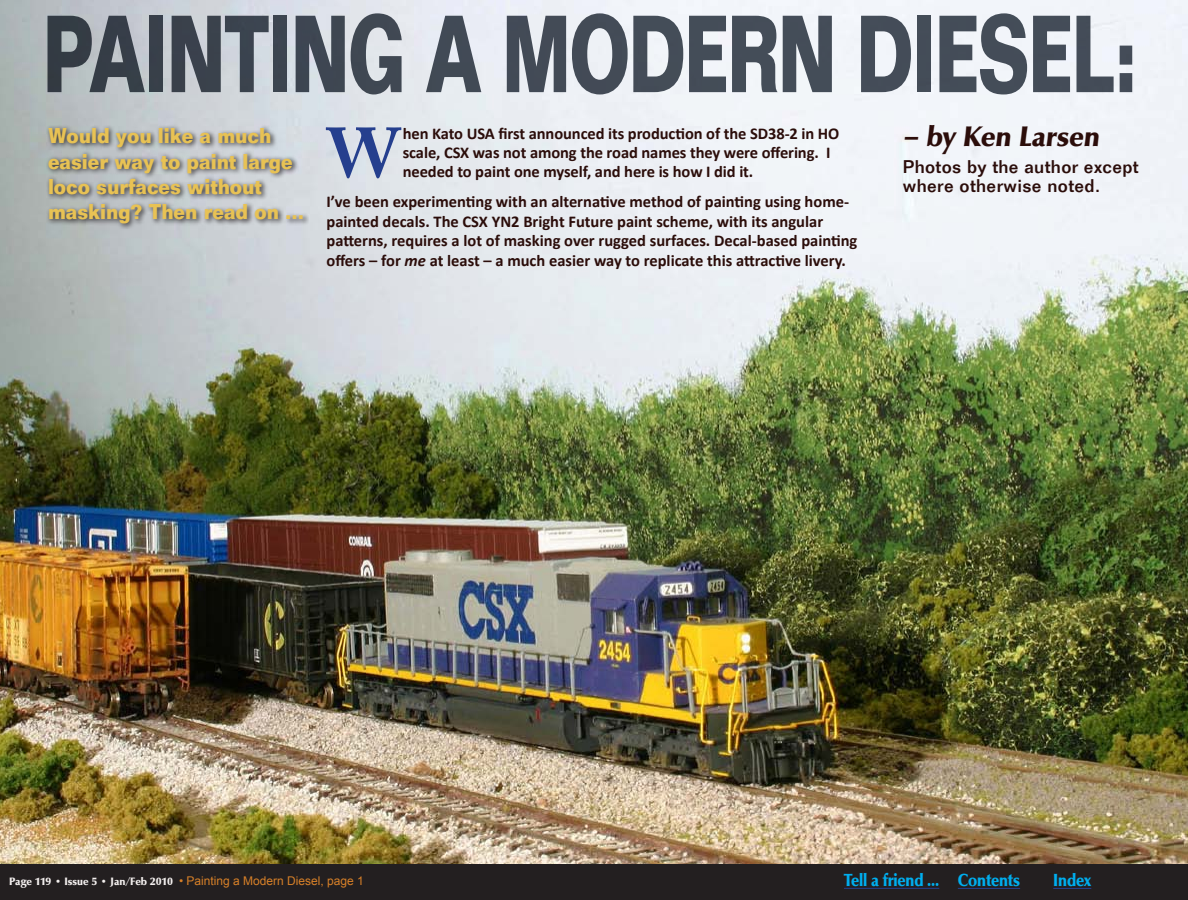
<style>
.page{position:relative;width:1188px;height:900px;background:#fff}
.page>*{position:absolute;margin:0;border:0;box-sizing:border-box;transform-origin:0 0}
.t1{font:700 107px "Folio LT";letter-spacing:-.02em;color:#28313d;scale:.64 1}
.t2{font:700 69.9px "Adobe Caslon Pro";color:#253f8e}
.t3{font:29px "URW Classico Blac";color:#2b0d0a}
.t4{font:700 21px/25.2px "Folio LT";color:#e8c254;scale:.9 1}
.t5{font:500 18px "Folio";letter-spacing:.02em;color:#2b0d0a}
.t6{font:18px "URW Classico Blac";letter-spacing:-.01em;color:#00aeef;scale:.9 1}
.t7{font:700 16.5px/19.8px "Calibri";color:#2b0d0a}
.t8{font:12px "Arial";color:#d78028}
.s1{font-style:italic}
.s2{font-family:"URW Classico Blac";font-size:11px;color:#f4f0ef}
</style>
<div class="page">
<div style="left:0;top:864px;width:1188px;height:36px;background:#231f20"></div>
<hr style="left:844px;top:888px;width:95px;height:1px;background:#253f8e">
<hr style="left:958px;top:888px;width:62px;height:1px;background:#253f8e">
<hr style="left:1053px;top:888px;width:38px;height:1px;background:#253f8e">
<img style="left:0;top:0;width:1188px;height:864px">
<div style="left:44px;top:123px;width:265px;height:106px;background:#231f20;opacity:.75"></div>
<h1 class="t1" style="left:43px;top:-12px;width:1711px">PAINTING A MODERN DIESEL:</h1>
<p class="t4" style="left:48px;top:123px;width:286px">Would you like a much easier way to paint large loco surfaces without masking? Then read on ...</p>
<h3 class="t3" style="left:903px;top:119px;width:202px">– by Ken Larsen</h3>
<p class="t5" style="left:903px;top:156px;width:237px">Photos by the author except</p>
<h2 class="t2" style="left:326px;top:112px;width:75px">W</h2>
<p class="t7" style="left:403px;top:123px;width:438px;line-height:19px">hen Kato USA first announced its production of the SD38-2 in HO scale, CSX was not among the road names they were offering. I needed to paint one myself, and here is how I did it.</p>
<p class="t7" style="left:326px;top:191px;width:532px">I’ve been experimenting with an alternative method of painting using home&shy;painted decals. The CSX YN2 Bright Future paint scheme, with its angular patterns, requires a lot of masking over rugged surfaces. Decal-based painting offers – for <span class="s1">me</span> at least – a much easier way to replicate this attractive livery.</p>
<p class="t5" style="left:903px;top:175px;width:199px">where otherwise noted.</p>
<p class="t8" style="left:9px;top:873px;width:356px"><span class="s2">Page 119 • Issue 5 • Jan/Feb 2010</span> • Painting a Modern Diesel, page 1</p>
<p class="t6" style="left:844px;top:869px;width:197px">Tell a friend ... Contents</p>
<p class="t6" style="left:1053px;top:869px;width:44px">Index</p>
</div>
